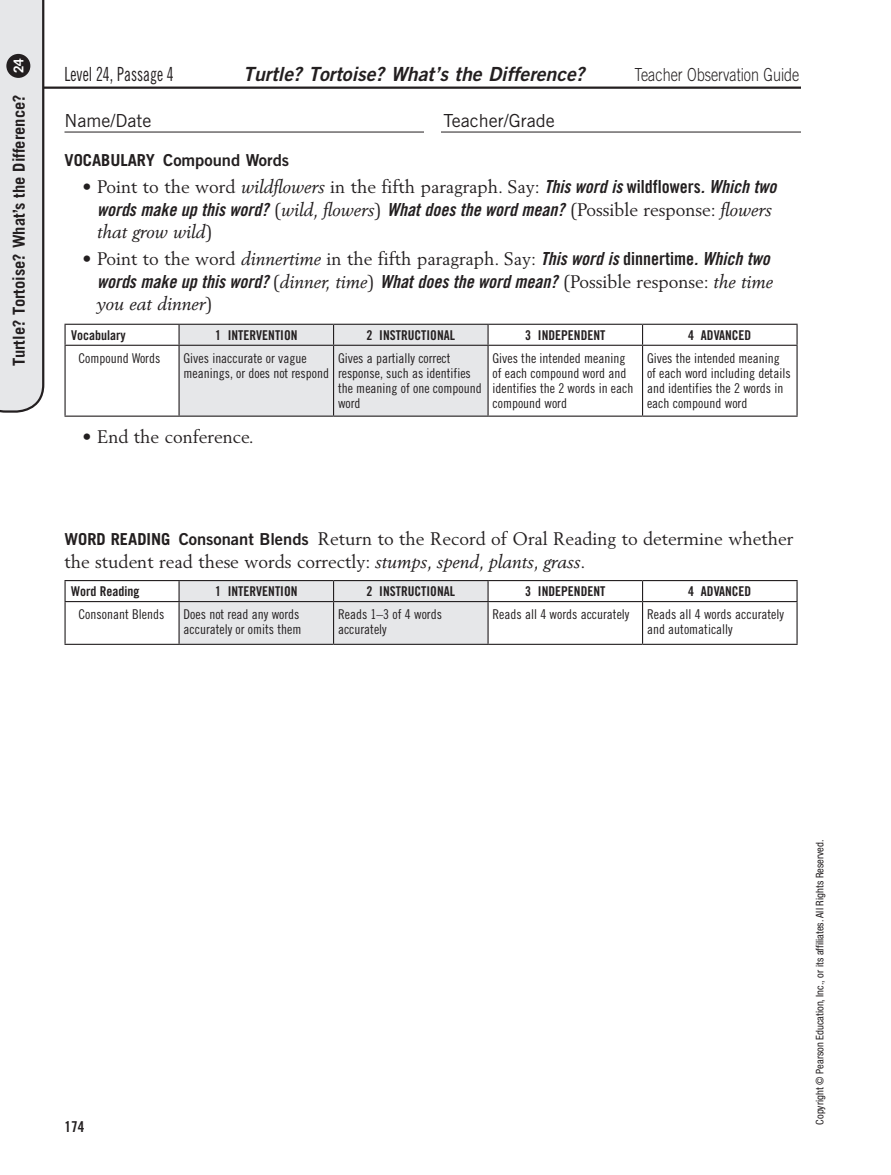
<style>
.page{position:relative;width:891px;height:1175px;background:#fff}
.page>*{position:absolute;margin:0;border:0;box-sizing:border-box;transform-origin:0 0}
.t1{font:19.5px "Trade Gothic LT Std Bd 2 Obl";color:#231f20}
.t2{font:19.5px "Trade Gothic LT Std Cn 18";color:#231f20;scale:.8 1}
.t3{font:18px/22.5px "Berling LT Std";color:#231f20}
.t4{font:18px "Trade Gothic LT Std Bd Cn 20 Obl";color:#231f20}
.t5{font:italic 18px "Berling LT Std";color:#231f20}
.t6{font:300 18px "Trade Gothic LT Std";color:#231f20;scale:.8 1}
.t7{font:18px "Trade Gothic LT Std";color:#231f20}
.t8{font:700 16.5px "Trade Gothic LT Std";color:#231f20}
.t9{font:16.5px "Trade Gothic LT Std Bd 2";color:#231f20}
.t10{font:15px "Trade Gothic LT Std Bd Cn 20";color:#231f20}
.t11{font:13.5px/15px "Trade Gothic LT Std Cn 18";color:#231f20}
.t12{font:13.5px "Trade Gothic LT Std Bd Cn 20";color:#231f20}
.t13{font:700 13.5px "Trade Gothic LT Std";color:#fff}
.t14{font:condensed 10.5px "Helvetica Neue LT Std";color:#231f20}
.s1{font-family:"Trade Gothic LT Std";font-weight:700}
.s2{font-style:italic}
.s3{font-family:"Trade Gothic LT Std Bd Cn 20 Obl"}
.s4{font-family:"Trade Gothic LT Std Bd Cn 20"}
.s5{font-family:"Berling LT Std"}
.s6{font-family:"Berling LT Std";font-style:italic}
.s7{font-style:normal}
.s8{font-family:"Trade Gothic LT Std";font-weight:700;font-size:16.5px}
.s9{font-family:"Trade Gothic LT Std Bd 2";font-size:16.5px}
</style>
<div class="page">
<hr style="left:42px;top:86px;width:759px;height:3px;background:#231f20">
<div style="left:0;top:0;width:44px;height:412px;background:#e6e7e9"></div>
<div style="left:6px;top:54px;width:24px;height:24px;background:#231f20;border-radius:50%"></div>
<hr style="left:64px;top:131px;width:737px;height:1px;background:#231f20">
<svg style="left:66px;top:325px;width:730px;height:90px"></svg>
<hr style="left:64px;top:346px;width:2px;height:69px;background:#231f20">
<hr style="left:178px;top:346px;width:2px;height:69px;background:#231f20">
<hr style="left:642px;top:346px;width:1px;height:69px;background:#231f20">
<hr style="left:796px;top:346px;width:2px;height:69px;background:#231f20">
<hr style="left:64px;top:415px;width:115px;height:2px;background:#231f20">
<hr style="left:179px;top:415px;width:155px;height:2px;background:#231f20">
<hr style="left:334px;top:415px;width:154px;height:2px;background:#231f20">
<hr style="left:488px;top:415px;width:155px;height:2px;background:#231f20">
<hr style="left:643px;top:415px;width:155px;height:2px;background:#231f20">
<hr style="left:64px;top:324px;width:115px;height:1px;background:#231f20">
<hr style="left:64px;top:325px;width:2px;height:20px;background:#231f20">
<hr style="left:178px;top:325px;width:2px;height:20px;background:#231f20">
<hr style="left:488px;top:324px;width:155px;height:1px;background:#231f20">
<div style="left:179px;top:324px;width:310px;height:92px;background:#e6e7e9"></div>
<hr style="left:643px;top:324px;width:155px;height:1px;background:#231f20">
<svg style="left:642px;top:325px;width:1px;height:20px"></svg>
<hr style="left:796px;top:325px;width:2px;height:20px;background:#231f20">
<hr style="left:64px;top:345px;width:115px;height:1px;background:#231f20">
<hr style="left:179px;top:345px;width:155px;height:1px;background:#231f20">
<hr style="left:334px;top:345px;width:154px;height:1px;background:#231f20">
<hr style="left:488px;top:345px;width:155px;height:1px;background:#231f20">
<hr style="left:643px;top:345px;width:155px;height:1px;background:#231f20">
<svg style="left:66px;top:581px;width:730px;height:63px"></svg>
<hr style="left:64px;top:602px;width:2px;height:42px;background:#231f20">
<hr style="left:178px;top:602px;width:2px;height:42px;background:#231f20">
<hr style="left:642px;top:602px;width:1px;height:42px;background:#231f20">
<hr style="left:796px;top:602px;width:2px;height:42px;background:#231f20">
<hr style="left:64px;top:644px;width:115px;height:1px;background:#231f20">
<hr style="left:179px;top:644px;width:155px;height:1px;background:#231f20">
<hr style="left:334px;top:644px;width:154px;height:1px;background:#231f20">
<hr style="left:488px;top:644px;width:155px;height:1px;background:#231f20">
<hr style="left:643px;top:644px;width:155px;height:1px;background:#231f20">
<hr style="left:64px;top:580px;width:115px;height:1px;background:#231f20">
<hr style="left:64px;top:581px;width:2px;height:20px;background:#231f20">
<hr style="left:178px;top:581px;width:2px;height:20px;background:#231f20">
<hr style="left:488px;top:580px;width:155px;height:1px;background:#231f20">
<svg style="left:179px;top:580px;width:310px;height:64px;background:#dedfe1"></svg>
<hr style="left:643px;top:580px;width:155px;height:1px;background:#231f20">
<svg style="left:642px;top:581px;width:1px;height:20px"></svg>
<hr style="left:796px;top:581px;width:2px;height:20px;background:#231f20">
<hr style="left:64px;top:601px;width:115px;height:1px;background:#231f20">
<hr style="left:179px;top:601px;width:155px;height:1px;background:#231f20">
<hr style="left:334px;top:601px;width:154px;height:1px;background:#231f20">
<hr style="left:488px;top:601px;width:155px;height:1px;background:#231f20">
<hr style="left:643px;top:601px;width:155px;height:1px;background:#231f20">
<div style="left:425px;top:104px;width:16px;height:34px;background:#fff"></div>
<p class="t13" style="left:10px;top:73px;width:17px;rotate:-90deg">24</p>
<p class="t8" style="left:9px;top:366px;width:273px;rotate:-90deg">Turtle? Tortoise? What’s the Difference?</p>
<h1 class="t2" style="left:64px;top:62px;width:138px">Level 24, Passage 4</h1>
<h1 class="t1" style="left:243px;top:62px;width:343px">Turtle? Tortoise? What’s the Difference?</h1>
<h2 class="t6" style="left:634px;top:64px;width:208px">Teacher Observation Guide</h2>
<h2 class="t7" style="left:64px;top:110px;width:88px">Name/Date</h2>
<h2 class="t7" style="left:443px;top:110px;width:113px">Teacher/Grade</h2>
<p class="t9" style="left:64px;top:150px;width:226px"><span class="s1">VOCABULARY</span> Compound Words</p>
<h2 class="t3" style="left:82px;top:175px;width:695px">• Point to the word <span class="s2">wildflowers</span> in the fifth paragraph. Say: <span class="s3">This word is</span> <span class="s4">wildflowers</span><span class="s3">. Which two</span></h2>
<h2 class="t4" style="left:97px;top:198px;width:676px">words make up this word? <span class="s5">(</span><span class="s6">wild, flowers</span><span class="s5">)</span> What does the word mean? <span class="s5">(Possible response:</span> <span class="s6">flowers</span></h2>
<h2 class="t5" style="left:97px;top:221px;width:117px">that grow wild<span class="s7">)</span></h2>
<h2 class="t3" style="left:83px;top:247px;width:689px">• Point to the word <span class="s2">dinnertime</span> in the fifth paragraph. Say: <span class="s3">This word is</span> <span class="s4">dinnertime</span><span class="s3">. Which two</span></h2>
<h2 class="t4" style="left:97px;top:270px;width:678px">words make up this word? <span class="s5">(</span><span class="s6">dinner, time</span><span class="s5">)</span> What does the word mean? <span class="s5">(Possible response:</span> <span class="s6">the time</span></h2>
<h2 class="t5" style="left:97px;top:293px;width:117px">you eat dinner<span class="s7">)</span></h2>
<p class="t12" style="left:71px;top:326px;width:56px">Vocabulary</p>
<p class="t12" style="left:215px;top:326px;width:84px">1 INTERVENTION</p>
<p class="t12" style="left:367px;top:326px;width:90px">2 INSTRUCTIONAL</p>
<p class="t12" style="left:525px;top:326px;width:82px">3 INDEPENDENT</p>
<p class="t12" style="left:688px;top:326px;width:65px">4 ADVANCED</p>
<p class="t11" style="left:79px;top:350px;width:83px">Compound Words</p>
<p class="t11" style="left:184px;top:350px;width:147px">Gives inaccurate or vague meanings, or does not respond</p>
<p class="t11" style="left:338px;top:350px;width:145px">Gives a partially correct response, such as identifies the meaning of one compound word</p>
<p class="t11" style="left:493px;top:350px;width:142px">Gives the intended meaning of each compound word and identifies the 2 words in each compound word</p>
<p class="t11" style="left:647px;top:350px;width:145px">Gives the intended meaning of each word including details and identifies the 2 words in each compound word</p>
<h2 class="t3" style="left:82px;top:425px;width:173px">• End the conference.</h2>
<h2 class="t3" style="left:64px;top:527px;width:730px"><span class="s8">WORD READING</span> <span class="s9">Consonant Blends</span> Return to the Record of Oral Reading to determine whether the student read these words correctly: <span class="s2">stumps</span>, <span class="s2">spend</span>, <span class="s2">plants</span>, <span class="s2">grass</span>.</h2>
<p class="t12" style="left:71px;top:583px;width:70px">Word Reading</p>
<p class="t12" style="left:215px;top:583px;width:84px">1 INTERVENTION</p>
<p class="t12" style="left:367px;top:583px;width:90px">2 INSTRUCTIONAL</p>
<p class="t12" style="left:525px;top:583px;width:82px">3 INDEPENDENT</p>
<p class="t12" style="left:688px;top:583px;width:65px">4 ADVANCED</p>
<p class="t11" style="left:79px;top:606px;width:87px">Consonant Blends</p>
<p class="t11" style="left:184px;top:606px;width:119px">Does not read any words accurately or omits them</p>
<p class="t11" style="left:338px;top:606px;width:105px">Reads 1–3 of 4 words accurately</p>
<p class="t11" style="left:493px;top:606px;width:138px">Reads all 4 words accurately</p>
<p class="t11" style="left:647px;top:606px;width:138px">Reads all 4 words accurately and automatically</p>
<p class="t10" style="left:64px;top:1117px;width:21px">174</p>
<p class="t14" style="left:814px;top:1124px;width:286px;rotate:-90deg">Copyright © Pearson Education, Inc., or its affiliates. All Rights Reserved.</p>
</div>
